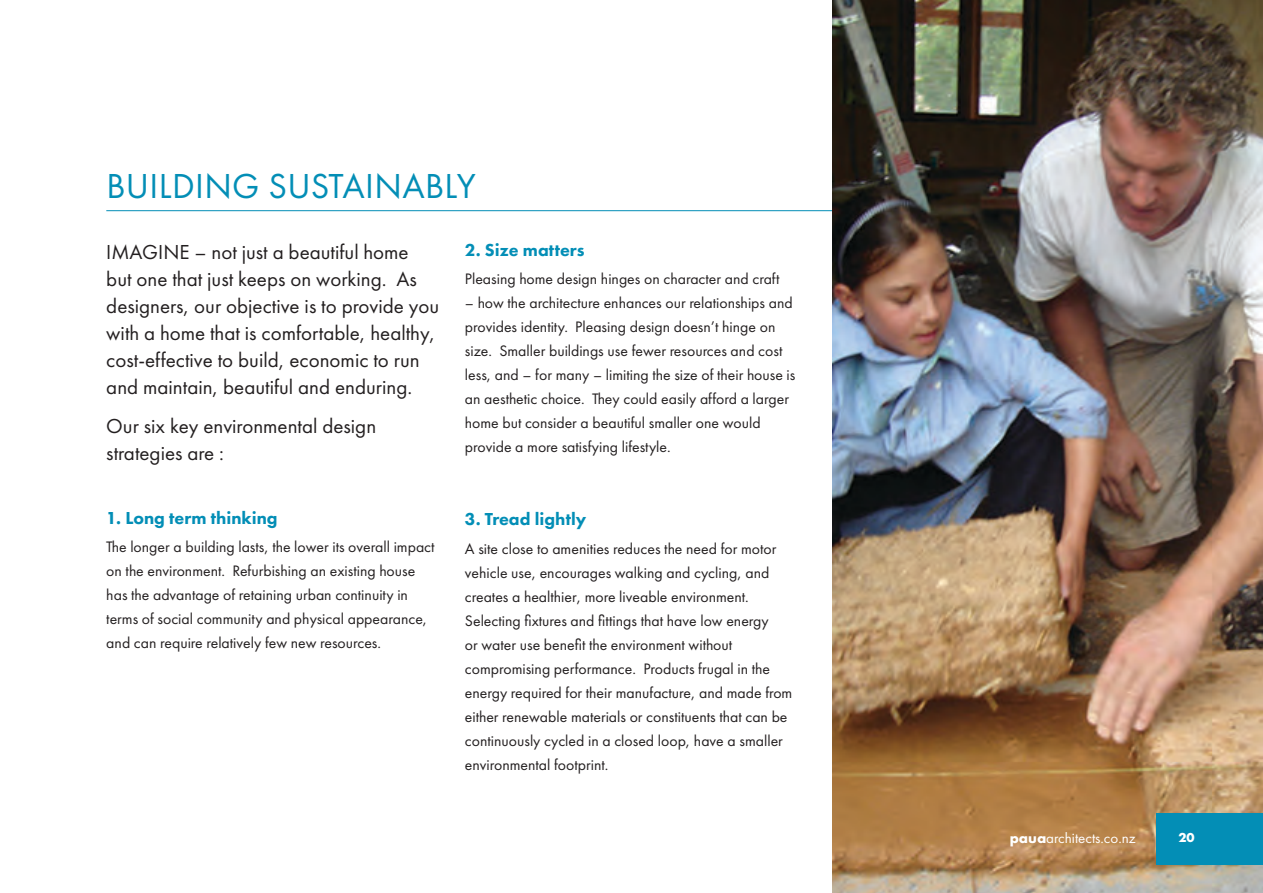
<style>
.page{position:relative;width:1263px;height:893px;background:#fff}
.page>*{position:absolute;margin:0;border:0;box-sizing:border-box;transform-origin:0 0}
.PAUA_Heading_1{font:36px "Futura PT";letter-spacing:.01em;color:#038eb6}
.PAUA_Intro{font:21px/27px "Futura PT";color:#231f20}
.PAUA_Heading_3{font:800 18px "Futura PT";color:#038eb6}
.PAUA_Heading_2{font:800 18px "Futura PT";color:#038eb6}
.PAUA_Body{font:15.75px/24px "Futura PT";color:#231f20}
.t1{font:15px "Futura PT";color:#fff}
.t2{font:700 13.5px "Futura PT";color:#fff}
.s1{font-weight:700}
</style>
<div class="page">
<hr style="left:106px;top:210px;width:1051px;height:1px;background:#038eb6">
<img style="left:832px;top:0;width:431px;height:893px">
<div style="left:1157px;top:813px;width:106px;height:51px;background:#038eb6"></div>
<p class="PAUA_Heading_1" style="left:106px;top:164px;width:371px">BUILDING SUSTAINABLY</p>
<p class="PAUA_Intro" style="left:106px;top:238px;width:334px">IMAGINE – not just a beautiful home<br>but one that just keeps on working. As designers, our objective is to provide you with a home that is comfortable, healthy, cost-effective to build, economic to run and maintain, beautiful and enduring.</p>
<p class="PAUA_Intro" style="left:106px;top:413px;width:271px">Our six key environmental design strategies are :</p>
<p class="PAUA_Heading_2" style="left:106px;top:507px;width:173px">1. Long term thinking</p>
<p class="PAUA_Body" style="left:106px;top:535px;width:330px">The longer a building lasts, the lower its overall impact on the environment. Refurbishing an existing house has the advantage of retaining urban continuity in terms of social community and physical appearance, and can require relatively few new resources.</p>
<p class="PAUA_Heading_3" style="left:465px;top:238px;width:121px">2. Size matters</p>
<p class="PAUA_Body" style="left:465px;top:266px;width:316px">Pleasing home design hinges on character and craft</p>
<p class="PAUA_Body" style="left:465px;top:290px;width:332px">– how the architecture enhances our relationships and provides identity. Pleasing design doesn’t hinge on size. Smaller buildings use fewer resources and cost less, and – for many – limiting the size of their house is an aesthetic choice. They could easily afford a larger home but consider a beautiful smaller one would provide a more satisfying lifestyle.</p>
<p class="PAUA_Heading_3" style="left:465px;top:508px;width:123px">3. Tread lightly</p>
<p class="PAUA_Body" style="left:465px;top:536px;width:329px">A site close to amenities reduces the need for motor vehicle use, encourages walking and cycling, and creates a healthier, more liveable environment.<br>Selecting fixtures and fittings that have low energy<br>or water use benefit the environment without compromising performance. Products frugal in the energy required for their manufacture, and made from either renewable materials or constituents that can be continuously cycled in a closed loop, have a smaller environmental footprint.</p>
<p class="t1" style="left:1010px;top:829px;width:127px"><span class="s1">paua</span>architects.co.nz</p>
<p class="t2" style="left:1178px;top:829px;width:18px">20</p>
</div>
